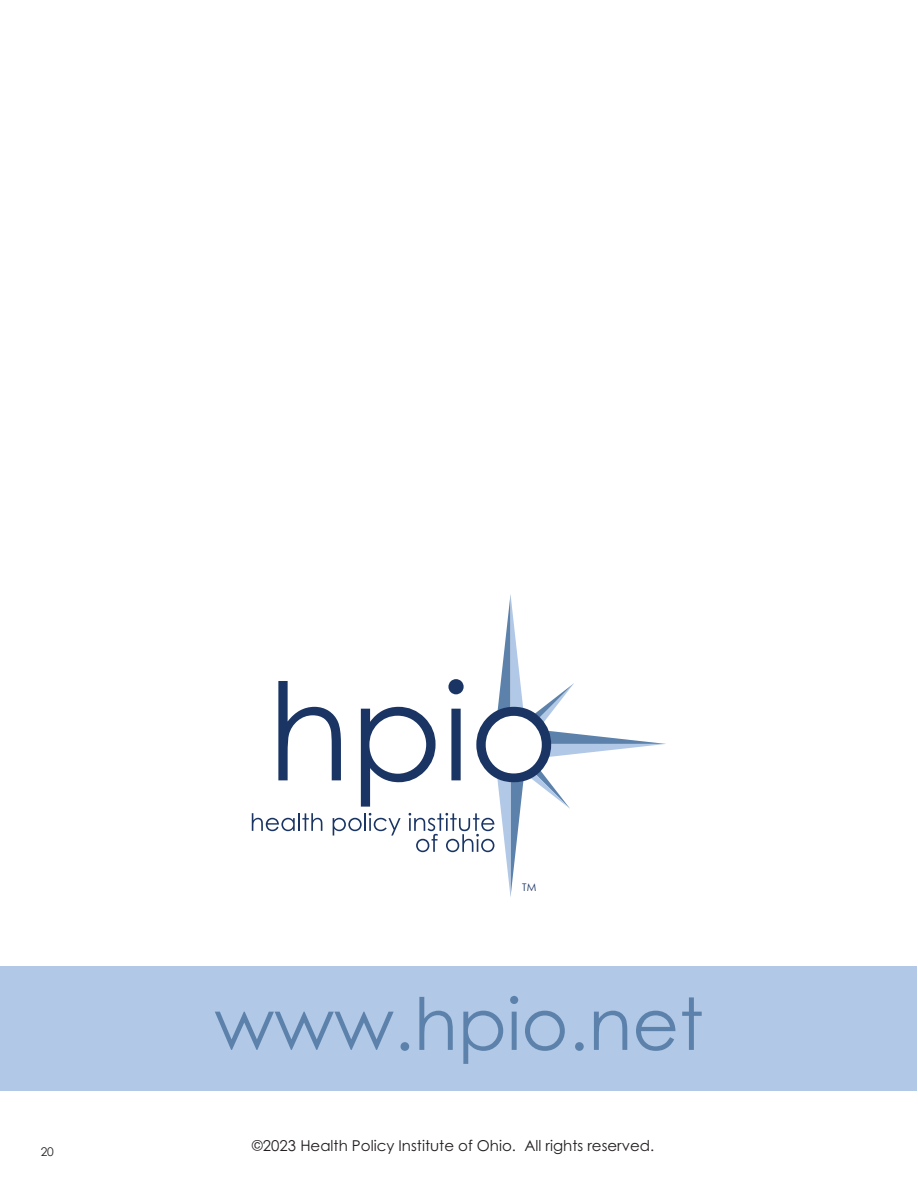
<style>
.page{position:relative;width:918px;height:1188px;background:#fff}
.page>*{position:absolute;margin:0;border:0;box-sizing:border-box;transform-origin:0 0}
.t1{font:72px "Century Gothic";color:#5c82ab}
.t2{font:15px "Century Gothic Pro";color:#231f20}
.t3{font:12px "Century Gothic";color:#231f20}
.t4{font:10.5px "Century Gothic";color:#1a3564}
</style>
<div class="page">
<svg style="left:252px;top:594px;width:414px;height:303px"></svg>
<div style="left:1px;top:966px;width:916px;height:124px;background:#b1c8e7"></div>
<p class="t3" style="left:41px;top:1144px;width:15px">20</p>
<p class="t4" style="left:522px;top:880px;width:16px">TM</p>
<h1 class="t1" style="left:214px;top:974px;width:491px">www.hpio.net</h1>
<p class="t2" style="left:252px;top:1137px;width:404px">©2023 Health Policy Institute of Ohio. All rights reserved.</p>
</div>
